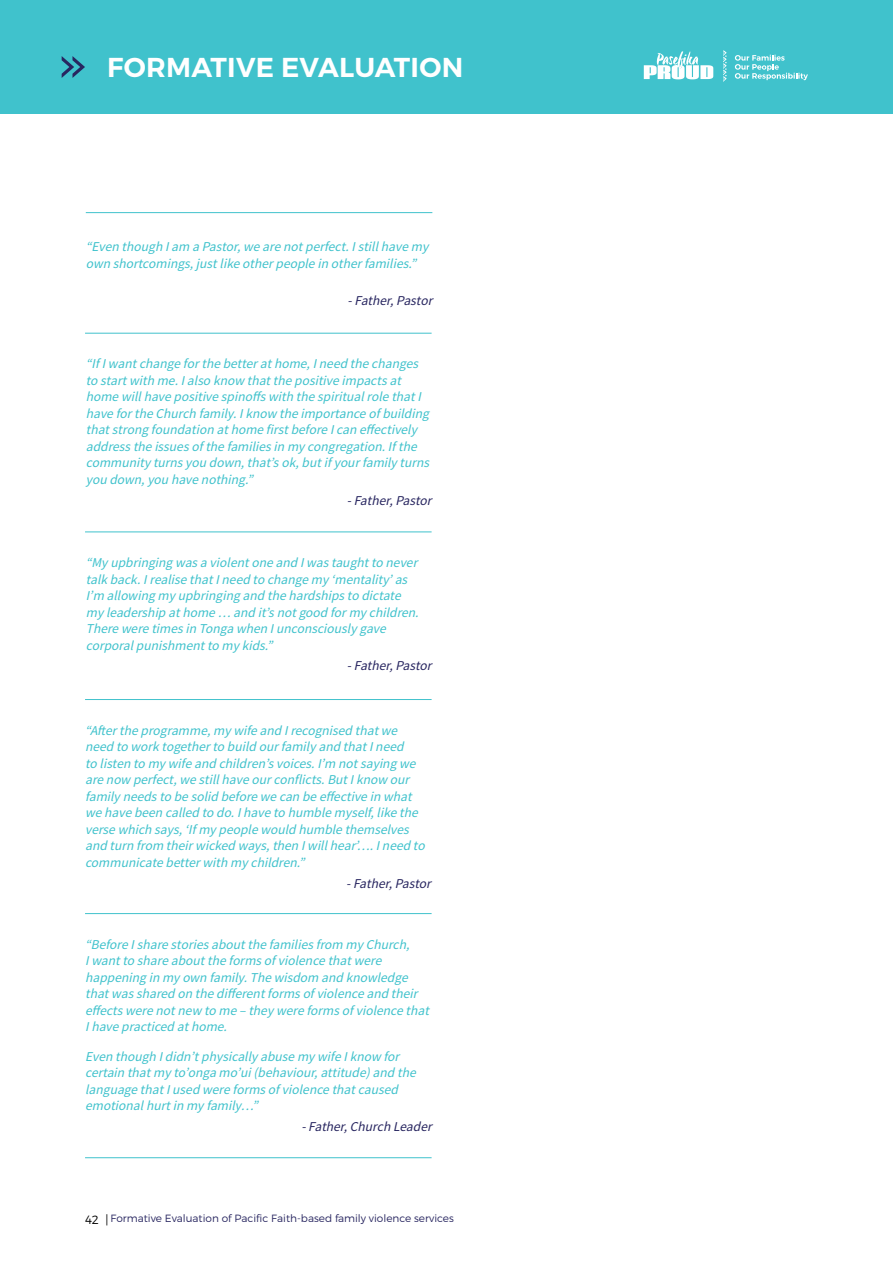
<style>
.page{position:relative;width:893px;height:1263px;background:#fff}
.page>*{position:absolute;margin:0;border:0;box-sizing:border-box;transform-origin:0 0}
.t1{font:600 27.3px "Montserrat";letter-spacing:.01em;color:#fff}
.t2{font:italic 13.5px/16.5px "Source Sans Pro";color:#40c2cc}
.t3{font:italic 13.5px "Source Sans Pro";color:#282660}
.t4{font:300 12px "Montserrat";color:#000}
.t5{font:300 10.5px "Montserrat";color:#282660}
</style>
<div class="page">
<div style="left:0;top:0;width:893px;height:113px;background:#40c2cc"></div>
<svg style="left:62px;top:56px;width:23px;height:22px"></svg>
<svg style="left:723px;top:50px;width:4px;height:32px"></svg>
<svg style="left:735px;top:55px;width:73px;height:25px"></svg>
<svg style="left:644px;top:51px;width:69px;height:28px"></svg>
<hr style="left:86px;top:212px;width:346px;height:1px;background:#40c2cc">
<hr style="left:85px;top:333px;width:347px;height:1px;background:#40c2cc">
<hr style="left:85px;top:531px;width:347px;height:1px;background:#40c2cc">
<hr style="left:85px;top:699px;width:347px;height:1px;background:#40c2cc">
<hr style="left:85px;top:913px;width:347px;height:1px;background:#40c2cc">
<hr style="left:85px;top:1157px;width:347px;height:1px;background:#40c2cc">
<h1 class="t1" style="left:107px;top:50px;width:358px">FORMATIVE EVALUATION</h1>
<p class="t2" style="left:86px;top:238px;width:348px">“Even though Iam a Pastor,wearenotperfect.Istillhavemy own shortcomings,justlikeotherpeoplein otherfamilies.”</p>
<p class="t3" style="left:348px;top:292px;width:90px">-Father,Pastor</p>
<p class="t2" style="left:86px;top:356px;width:349px">“IfIwantchangeforthebetterathome,Ineed thechanges to startwith me.Ialso know thatthepositiveimpactsat homewillhavepositivespinoffswith thespiritualrolethatI havefortheChurch family.Iknow theimportanceofbuilding thatstrong foundation athomefirstbeforeIcan effectively addresstheissuesofthefamiliesin mycongregation.Ifthe communityturnsyou down,that’sok,butifyourfamilyturns you down,you havenothing.”</p>
<p class="t3" style="left:347px;top:492px;width:90px">-Father,Pastor</p>
<p class="t2" style="left:86px;top:555px;width:338px">“Myupbringing wasa violentoneand Iwastaughtto never talkback.IrealisethatIneed to changemy‘mentality’as I’m allowing myupbringing and thehardshipsto dictate myleadership athome… and it’snotgood formychildren.<br>Thereweretimesin Tonga when Iunconsciouslygave corporalpunishmentto mykids.”</p>
<p class="t3" style="left:347px;top:657px;width:90px">-Father,Pastor</p>
<p class="t2" style="left:85px;top:722px;width:345px">“Aftertheprogramme,mywifeand Irecognised thatwe need to worktogetherto build ourfamilyand thatIneed<br>to listen to mywifeand children’svoices.I’m notsaying we arenow perfect,westillhaveourconflicts.ButIknow our familyneedsto besolid beforewecan beeffectivein what wehavebeen called to do.Ihaveto humblemyself,likethe versewhich says,‘Ifmypeoplewould humblethemselves and turn from theirwicked ways,then Iwillhear’….Ineed to communicatebetterwith mychildren.”</p>
<p class="t3" style="left:346px;top:875px;width:90px">-Father,Pastor</p>
<p class="t2" style="left:85px;top:936px;width:349px">“BeforeIsharestoriesaboutthefamiliesfrom myChurch, Iwantto shareabouttheformsofviolencethatwere happening in myown family.Thewisdom and knowledge thatwasshared on thedifferentformsofviolenceand their effectswerenotnew to me–theywereformsofviolencethat Ihavepracticed athome.</p>
<p class="t2" style="left:85px;top:1048px;width:336px">Even though Ididn’tphysicallyabusemywifeIknow for certain thatmyto’onga mo’ui(behaviour,attitude)and the languagethatIused wereformsofviolencethatcaused emotionalhurtin myfamily…”</p>
<p class="t3" style="left:301px;top:1118px;width:135px">-Father,Church Leader</p>
<p class="t4" style="left:85px;top:1212px;width:25px">42 |</p>
<p class="t5" style="left:111px;top:1212px;width:345px">Formative Evaluation of Pacific Faith-based family violence services</p>
</div>
